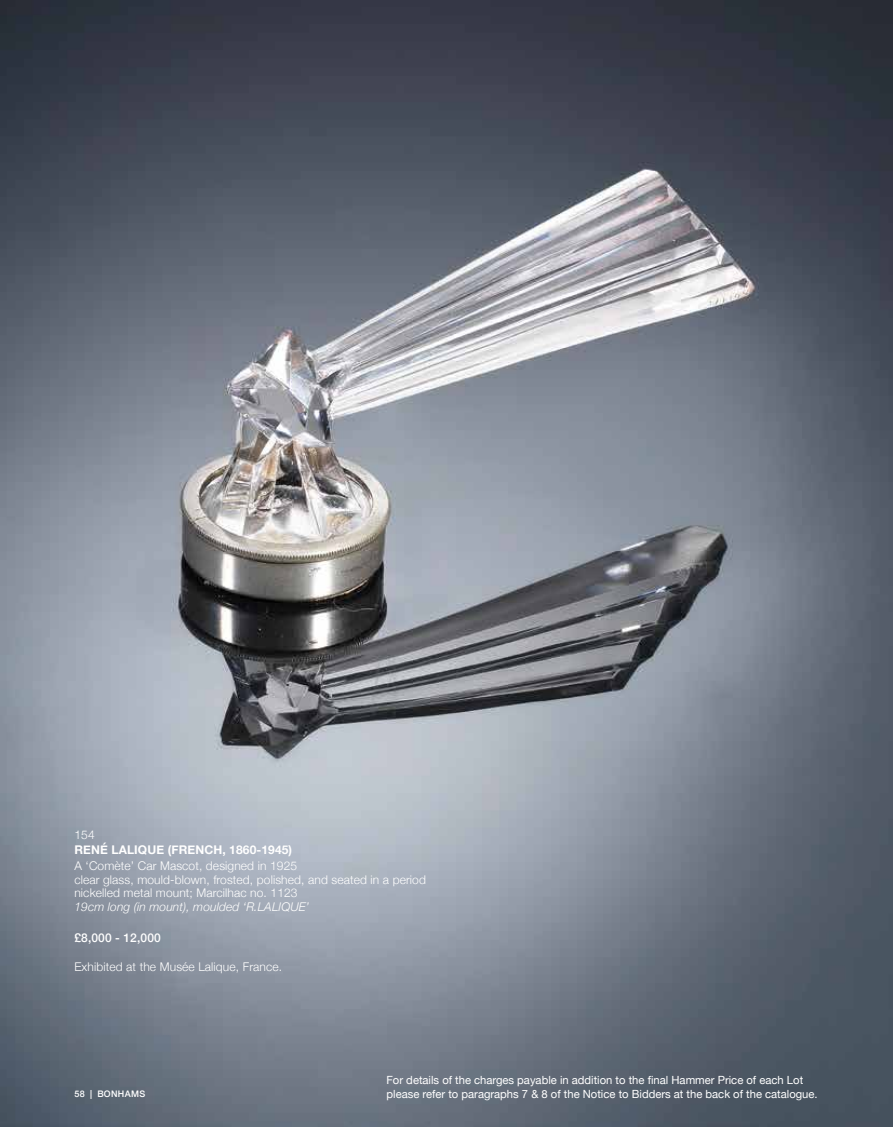
<style>
.page{position:relative;width:893px;height:1127px;background:#fff}
.page>*{position:absolute;margin:0;border:0;box-sizing:border-box;transform-origin:0 0}
.t1{font:300 12px/13.5px "Helvetica Neue";letter-spacing:.01em;color:#fff}
.t2{font:italic 300 12px "Helvetica Neue";letter-spacing:.01em;color:#fff}
.t3{font:700 12px "Helvetica Neue";letter-spacing:.01em;color:#fff}
.t4{font:500 12px "Helvetica Neue";letter-spacing:.01em;color:#fff}
.t5{font:11.25px/13.5px "Helvetica Neue";color:#fff}
.t6{font:500 9px "Helvetica Neue";letter-spacing:.035em;color:#fff}
</style>
<div class="page">
<img style="left:0;top:0;width:893px;height:1127px">
<p class="t1" style="left:74px;top:827px;width:22px">154</p>
<p class="t3" style="left:74px;top:841px;width:219px">RENÉ LALIQUE (FRENCH, 1860-1945)</p>
<p class="t1" style="left:74px;top:858px;width:353px">A ‘Comète’ Car Mascot, designed in 1925<br>clear glass, mould-blown, frosted, polished, and seated in a period nickelled metal mount; Marcilhac no. 1123</p>
<p class="t2" style="left:74px;top:897px;width:236px">19cm long (in mount), moulded ‘R.LALIQUE’</p>
<p class="t4" style="left:74px;top:928px;width:88px">£8,000 - 12,000</p>
<p class="t1" style="left:74px;top:959px;width:209px">Exhibited at the Musée Lalique, France.</p>
<p class="t6" style="left:74px;top:1087px;width:72px">58 | BONHAMS</p>
<p class="t5" style="left:387px;top:1074px;width:433px">For details of the charges payable in addition to the final Hammer Price of each Lot please refer to paragraphs 7 &amp; 8 of the Notice to Bidders at the back of the catalogue.</p>
</div>
